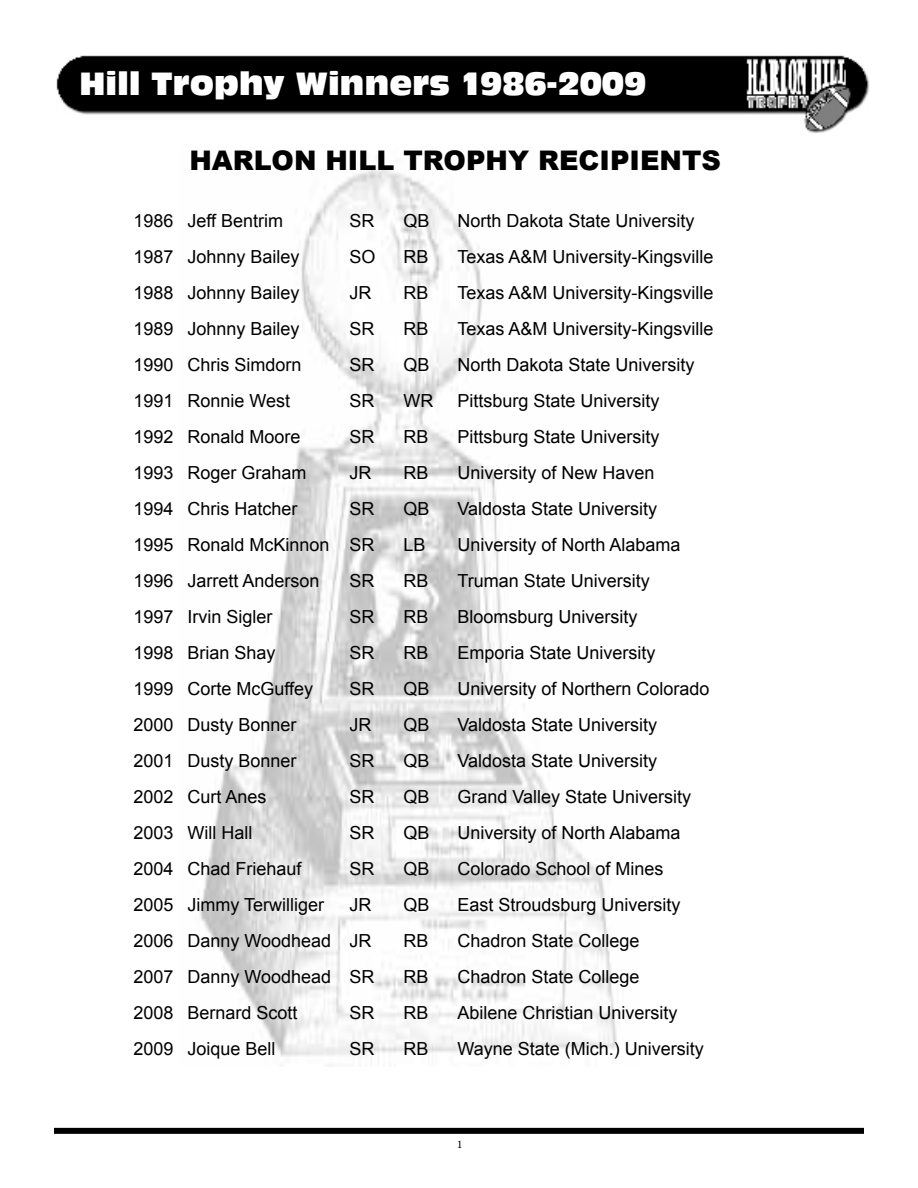
<style>
.page{position:relative;width:918px;height:1188px;background:#fff}
.page>*{position:absolute;margin:0;border:0;box-sizing:border-box;transform-origin:0 0}
.t1{font:30px "Cg Antique Olive Cp";color:#fff}
.t2{font:900 27px "Arial";color:#000}
.t3{font:18px "Arial";color:#000}
.t4{font:10.5px "Century";color:#000}
</style>
<div class="page">
<img style="left:200px;top:168px;width:417px;height:889px">
<div style="left:54px;top:1128px;width:810px;height:6px;background:#000"></div>
<img style="left:56px;top:55px;width:813px;height:78px">
<h1 class="t1" style="left:80px;top:66px;width:568px">Hill Trophy Winners 1986-2009</h1>
<h2 class="t2" style="left:189px;top:145px;width:533px">HARLON HILL TROPHY RECIPIENTS</h2>
<p class="t3" style="left:134px;top:211px;width:151px">1986 Jeff Bentrim</p>
<p class="t3" style="left:350px;top:211px;width:27px">SR</p>
<p class="t3" style="left:404px;top:211px;width:28px">QB</p>
<p class="t3" style="left:458px;top:211px;width:239px">North Dakota State University</p>
<p class="t3" style="left:134px;top:247px;width:168px">1987 Johnny Bailey</p>
<p class="t3" style="left:349px;top:247px;width:28px">SO</p>
<p class="t3" style="left:403px;top:247px;width:27px">RB</p>
<p class="t3" style="left:457px;top:247px;width:258px">Texas A&amp;M University-Kingsville</p>
<p class="t3" style="left:134px;top:283px;width:168px">1988 Johnny Bailey</p>
<p class="t3" style="left:349px;top:283px;width:23px">JR</p>
<p class="t3" style="left:404px;top:283px;width:27px">RB</p>
<p class="t3" style="left:458px;top:283px;width:258px">Texas A&amp;M University-Kingsville</p>
<p class="t3" style="left:134px;top:319px;width:168px">1989 Johnny Bailey</p>
<p class="t3" style="left:349px;top:319px;width:27px">SR</p>
<p class="t3" style="left:404px;top:319px;width:27px">RB</p>
<p class="t3" style="left:458px;top:319px;width:258px">Texas A&amp;M University-Kingsville</p>
<p class="t3" style="left:134px;top:355px;width:170px">1990 Chris Simdorn</p>
<p class="t3" style="left:350px;top:355px;width:27px">SR</p>
<p class="t3" style="left:404px;top:355px;width:28px">QB</p>
<p class="t3" style="left:458px;top:355px;width:239px">North Dakota State University</p>
<p class="t3" style="left:134px;top:391px;width:158px">1991 Ronnie West</p>
<p class="t3" style="left:349px;top:391px;width:27px">SR</p>
<p class="t3" style="left:404px;top:391px;width:31px">WR</p>
<p class="t3" style="left:458px;top:391px;width:204px">Pittsburg State University</p>
<p class="t3" style="left:134px;top:427px;width:169px">1992 Ronald Moore</p>
<p class="t3" style="left:349px;top:427px;width:27px">SR</p>
<p class="t3" style="left:404px;top:427px;width:27px">RB</p>
<p class="t3" style="left:458px;top:427px;width:204px">Pittsburg State University</p>
<p class="t3" style="left:134px;top:463px;width:175px">1993 Roger Graham</p>
<p class="t3" style="left:349px;top:463px;width:23px">JR</p>
<p class="t3" style="left:404px;top:463px;width:27px">RB</p>
<p class="t3" style="left:458px;top:463px;width:199px">University of New Haven</p>
<p class="t3" style="left:134px;top:499px;width:166px">1994 Chris Hatcher</p>
<p class="t3" style="left:350px;top:499px;width:27px">SR</p>
<p class="t3" style="left:404px;top:499px;width:28px">QB</p>
<p class="t3" style="left:458px;top:499px;width:201px">Valdosta State University</p>
<p class="t3" style="left:134px;top:535px;width:243px">1995 Ronald McKinnon SR</p>
<p class="t3" style="left:404px;top:535px;width:24px">LB</p>
<p class="t3" style="left:457px;top:535px;width:225px">University of North Alabama</p>
<p class="t3" style="left:134px;top:571px;width:188px">1996 Jarrett Anderson</p>
<p class="t3" style="left:350px;top:571px;width:27px">SR</p>
<p class="t3" style="left:404px;top:571px;width:27px">RB</p>
<p class="t3" style="left:458px;top:571px;width:194px">Truman State University</p>
<p class="t3" style="left:134px;top:607px;width:141px">1997 Irvin Sigler</p>
<p class="t3" style="left:350px;top:607px;width:27px">SR</p>
<p class="t3" style="left:404px;top:607px;width:27px">RB</p>
<p class="t3" style="left:458px;top:607px;width:182px">Bloomsburg University</p>
<p class="t3" style="left:134px;top:643px;width:144px">1998 Brian Shay</p>
<p class="t3" style="left:349px;top:643px;width:27px">SR</p>
<p class="t3" style="left:404px;top:643px;width:27px">RB</p>
<p class="t3" style="left:458px;top:643px;width:200px">Emporia State University</p>
<p class="t3" style="left:134px;top:679px;width:181px">1999 Corte McGuffey</p>
<p class="t3" style="left:350px;top:679px;width:27px">SR</p>
<p class="t3" style="left:404px;top:679px;width:28px">QB</p>
<p class="t3" style="left:458px;top:679px;width:254px">University of Northern Colorado</p>
<p class="t3" style="left:134px;top:715px;width:165px">2000 Dusty Bonner</p>
<p class="t3" style="left:350px;top:715px;width:23px">JR</p>
<p class="t3" style="left:404px;top:715px;width:28px">QB</p>
<p class="t3" style="left:458px;top:715px;width:201px">Valdosta State University</p>
<p class="t3" style="left:134px;top:751px;width:165px">2001 Dusty Bonner</p>
<p class="t3" style="left:350px;top:751px;width:27px">SR</p>
<p class="t3" style="left:404px;top:751px;width:28px">QB</p>
<p class="t3" style="left:457px;top:751px;width:201px">Valdosta State University</p>
<p class="t3" style="left:134px;top:787px;width:135px">2002 Curt Anes</p>
<p class="t3" style="left:349px;top:787px;width:27px">SR</p>
<p class="t3" style="left:404px;top:787px;width:28px">QB</p>
<p class="t3" style="left:457px;top:787px;width:235px">Grand Valley State University</p>
<p class="t3" style="left:134px;top:823px;width:120px">2003 Will Hall</p>
<p class="t3" style="left:350px;top:823px;width:27px">SR</p>
<p class="t3" style="left:404px;top:823px;width:28px">QB</p>
<p class="t3" style="left:458px;top:823px;width:225px">University of North Alabama</p>
<p class="t3" style="left:134px;top:859px;width:170px">2004 Chad Friehauf</p>
<p class="t3" style="left:349px;top:859px;width:27px">SR</p>
<p class="t3" style="left:404px;top:859px;width:28px">QB</p>
<p class="t3" style="left:457px;top:859px;width:208px">Colorado School of Mines</p>
<p class="t3" style="left:134px;top:895px;width:192px">2005 Jimmy Terwilliger</p>
<p class="t3" style="left:350px;top:895px;width:23px">JR</p>
<p class="t3" style="left:404px;top:895px;width:28px">QB</p>
<p class="t3" style="left:458px;top:895px;width:225px">East Stroudsburg University</p>
<p class="t3" style="left:134px;top:931px;width:239px">2006 Danny Woodhead JR</p>
<p class="t3" style="left:404px;top:931px;width:27px">RB</p>
<p class="t3" style="left:458px;top:931px;width:184px">Chadron State College</p>
<p class="t3" style="left:134px;top:967px;width:243px">2007 Danny Woodhead SR</p>
<p class="t3" style="left:404px;top:967px;width:27px">RB</p>
<p class="t3" style="left:458px;top:967px;width:184px">Chadron State College</p>
<p class="t3" style="left:134px;top:1003px;width:166px">2008 Bernard Scott</p>
<p class="t3" style="left:349px;top:1003px;width:27px">SR</p>
<p class="t3" style="left:404px;top:1003px;width:27px">RB</p>
<p class="t3" style="left:458px;top:1003px;width:222px">Abilene Christian University</p>
<p class="t3" style="left:134px;top:1039px;width:144px">2009 Joique Bell</p>
<p class="t3" style="left:349px;top:1039px;width:27px">SR</p>
<p class="t3" style="left:404px;top:1039px;width:27px">RB</p>
<p class="t3" style="left:458px;top:1039px;width:248px">Wayne State (Mich.) University</p>
<p class="t4" style="left:457px;top:1138px;width:7px">1</p>
</div>
